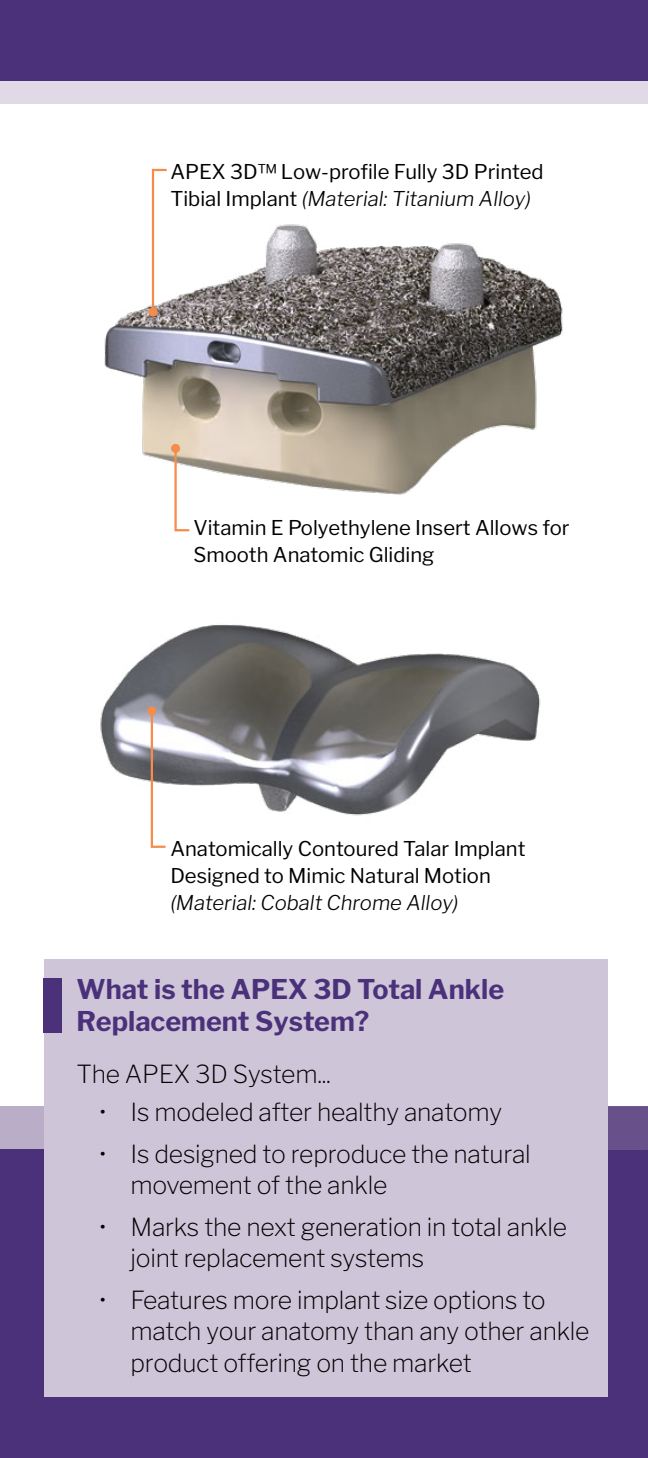
<style>
.page{position:relative;width:648px;height:1458px;background:#fff}
.page>*{position:absolute;margin:0;border:0;box-sizing:border-box;transform-origin:0 0}
.t1{font:700 27px/32.4px "Libre Franklin";color:#4a317a}
.t2{font:200 24.75px/31.5px "Libre Franklin";letter-spacing:-.01em;color:#000}
.t3{font:20.25px/27px "Libre Franklin";color:#000}
.t4{font:italic 300 20.25px "Libre Franklin";color:#000}
.s1{font-weight:300;font-style:italic}
</style>
<div class="page">
<div style="left:0;top:1106px;width:648px;height:352px;background:#4a317a"></div>
<div style="left:1px;top:0;width:647px;height:104px;background:#dfdae6"></div>
<div style="left:0;top:0;width:648px;height:81px;background:#4a317a"></div>
<div style="left:0;top:1106px;width:565px;height:43px;background:#b9adc8"></div>
<div style="left:608px;top:1106px;width:40px;height:43px;background:#68518b"></div>
<img style="left:104px;top:224px;width:459px;height:271px">
<img style="left:100px;top:624px;width:441px;height:192px">
<div style="left:44px;top:959px;width:564px;height:438px;background:#cec5d8"></div>
<div style="left:44px;top:978px;width:18px;height:55px;background:#4a317a"></div>
<svg style="left:151px;top:168px;width:18px;height:146px"></svg>
<div style="left:148px;top:308px;width:10px;height:9px;background:#f68c4a;border-radius:50%"></div>
<svg style="left:173px;top:446px;width:19px;height:86px"></svg>
<div style="left:171px;top:444px;width:9px;height:9px;background:#f68c4a;border-radius:50%"></div>
<svg style="left:150px;top:709px;width:18px;height:139px"></svg>
<div style="left:147px;top:706px;width:9px;height:10px;background:#f68c4a;border-radius:50%"></div>
<p class="t3" style="left:170px;top:158px;width:375px">APEX 3D™ Low-profile Fully 3D Printed<br>Tibial Implant <span class="s1">(Material: Titanium Alloy)</span></p>
<p class="t3" style="left:193px;top:514px;width:378px">Vitamin E Polyethylene Insert Allows for<br>Smooth Anatomic Gliding</p>
<p class="t3" style="left:170px;top:836px;width:357px">Anatomically Contoured Talar Implant<br>Designed to Mimic Natural Motion</p>
<p class="t4" style="left:170px;top:891px;width:290px">(Material: Cobalt Chrome Alloy)</p>
<p class="t1" style="left:76px;top:973px;width:429px">What is the APEX 3D Total Ankle<br>Replacement System?</p>
<p class="t2" style="left:76px;top:1058px;width:256px">The APEX 3D System...</p>
<p class="t2" style="left:99px;top:1096px;width:405px">• Is modeled after healthy anatomy</p>
<p class="t2" style="left:131px;top:1138px;width:402px;text-indent:-32px">• Is designed to reproduce the natural movement of the ankle</p>
<p class="t2" style="left:131px;top:1211px;width:438px;text-indent:-32px">• Marks the next generation in total ankle joint replacement systems</p>
<p class="t2" style="left:131px;top:1284px;width:461px;text-indent:-32px">• Features more implant size options to match your anatomy than any other ankle product offering on the market</p>
</div>
